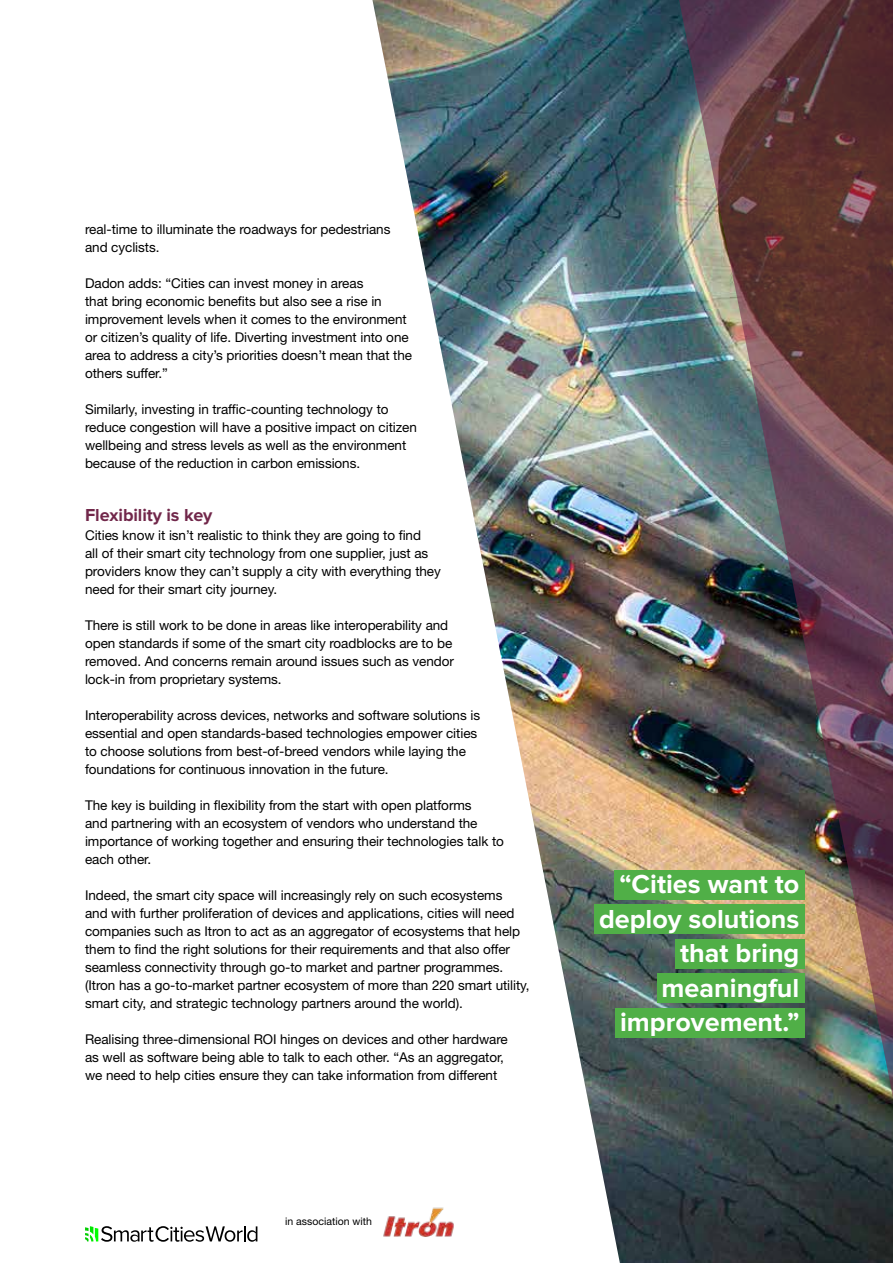
<style>
.page{position:relative;width:893px;height:1263px;background:#fff}
.page>*{position:absolute;margin:0;border:0;box-sizing:border-box;transform-origin:0 0}
.t1{font:700 27px/34.5px "Proxima Nova";color:#fff;text-align:right}
.t2{font:700 18px "Proxima Nova";letter-spacing:-.005em;color:#71274a}
.t3{font:13.5px/18px "Helvetica Neue LT Std";letter-spacing:-.005em;color:#000}
.t4{font:10.5px "Helvetica Neue LT Std";color:#000}
</style>
<div class="page">
<svg style="left:85px;top:1226px;width:172px;height:16px"></svg>
<img style="left:372px;top:0;width:303px;height:1263px">
<img style="left:675px;top:0;width:218px;height:1263px">
<div style="left:614px;top:870px;width:190px;height:30px;background:#50af47"></div>
<div style="left:594px;top:904px;width:210px;height:30px;background:#50af47"></div>
<div style="left:675px;top:939px;width:129px;height:30px;background:#50af47"></div>
<div style="left:656px;top:973px;width:148px;height:30px;background:#50af47"></div>
<div style="left:615px;top:1008px;width:189px;height:30px;background:#50af47"></div>
<p class="t3" style="left:85px;top:220px;width:307px">real-time to illuminate the roadways for pedestrians and cyclists.</p>
<p class="t3" style="left:85px;top:274px;width:329px">Dadon adds: “Cities can invest money in areas<br>that bring economic benefits but also see a rise in improvement levels when it comes to the environment or citizen’s quality of life. Diverting investment into one area to address a city’s priorities doesn’t mean that the others suffer.”</p>
<p class="t3" style="left:85px;top:400px;width:333px">Similarly, investing in traffic-counting technology to reduce congestion will have a positive impact on citizen wellbeing and stress levels as well as the environment because of the reduction in carbon emissions.</p>
<h2 class="t2" style="left:85px;top:504px;width:129px">Flexibility is key</h2>
<p class="t3" style="left:85px;top:526px;width:357px">Cities know it isn’t realistic to think they are going to find<br>all of their smart city technology from one supplier, just as providers know they can’t supply a city with everything they need for their smart city journey.</p>
<p class="t3" style="left:85px;top:616px;width:370px">There is still work to be done in areas like interoperability and open standards if some of the smart city roadblocks are to be removed. And concerns remain around issues such as vendor lock-in from proprietary systems.</p>
<p class="t3" style="left:85px;top:706px;width:397px">Interoperability across devices, networks and software solutions is essential and open standards-based technologies empower cities to choose solutions from best-of-breed vendors while laying the foundations for continuous innovation in the future.</p>
<p class="t3" style="left:85px;top:796px;width:420px">The key is building in flexibility from the start with open platforms<br>and partnering with an ecosystem of vendors who understand the importance of working together and ensuring their technologies talk to each other.</p>
<p class="t3" style="left:85px;top:886px;width:446px">Indeed, the smart city space will increasingly rely on such ecosystems<br>and with further proliferation of devices and applications, cities will need companies such as Itron to act as an aggregator of ecosystems that help them to find the right solutions for their requirements and that also offer seamless connectivity through go-to market and partner programmes. (Itron has a go-to-market partner ecosystem of more than 220 smart utility, smart city, and strategic technology partners around the world).</p>
<p class="t3" style="left:85px;top:1030px;width:424px">Realising three-dimensional ROI hinges on devices and other hardware as well as software being able to talk to each other. “As an aggregator, we need to help cities ensure they can take information from different</p>
<p class="t4" style="left:285px;top:1215px;width:88px">in association with</p>
<h1 class="t1" style="left:599px;top:867px;width:202px">“Cities want to deploy solutions that bring meaningful improvement.”</h1>
</div>
